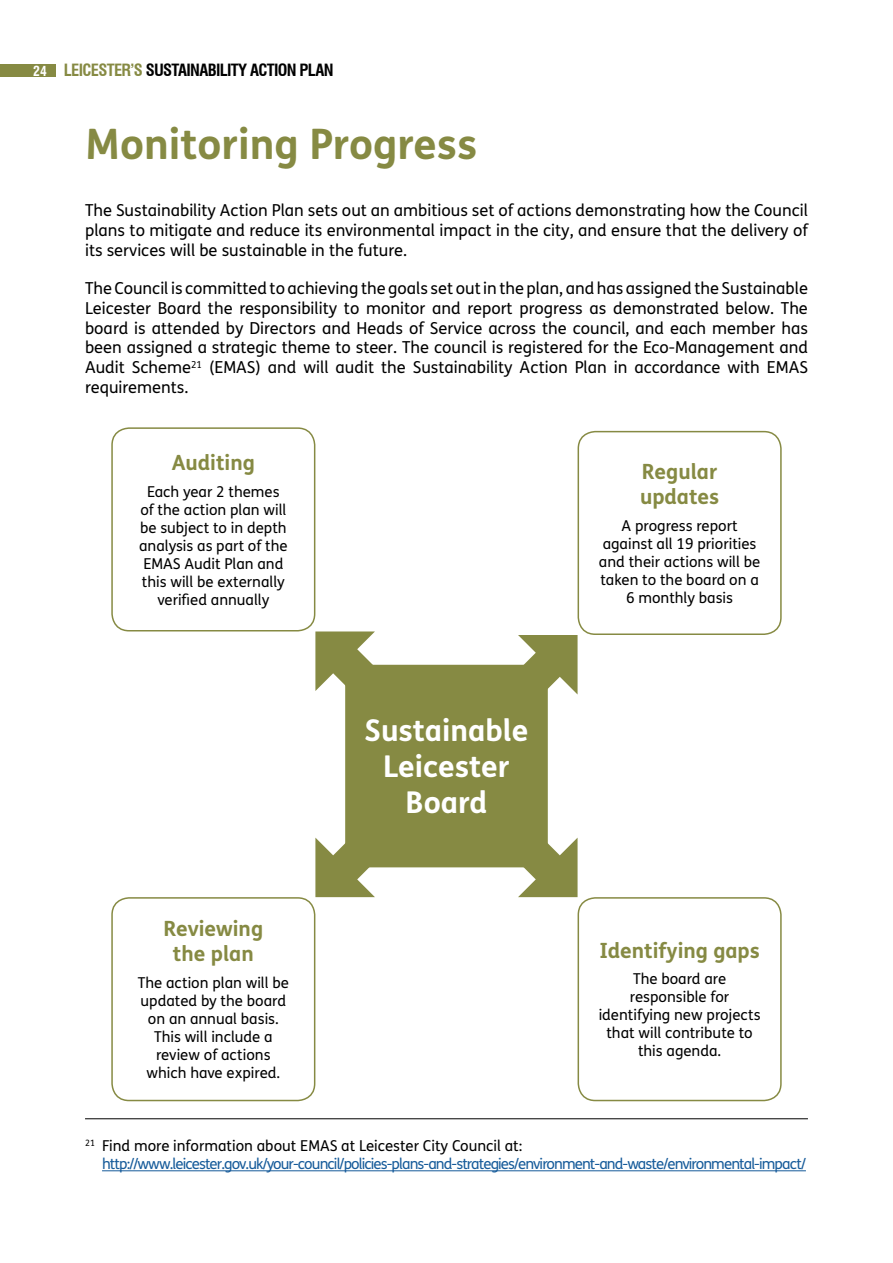
<style>
.page{position:relative;width:893px;height:1263px;background:#fff}
.page>*{position:absolute;margin:0;border:0;box-sizing:border-box;transform-origin:0 0}
.t1{font:700 42px "FS Me";color:#868a43}
.t2{font:700 30px/36px "FS Me";color:#fff;text-align:center}
.t3{font:700 21px/25.2px "FS Me";color:#868a43;text-align:center}
.t4{font:16.5px/19.8px "FS Me";color:#000;text-align:justify}
.t5{font:700 condensed 16.5px "Swiss 721 BT";letter-spacing:-.04em;color:#000}
.t6{font:15px/18px "FS Me";color:#000;text-align:center}
.t7{font:15px/18px "FS Me";letter-spacing:-.06em;color:#165b9a}
.s1{font-size:13.5px;color:#fff}
.s2{color:#868a43}
.s3{color:#000}
</style>
<div class="page">
<div style="left:0;top:64px;width:55px;height:13px;background:#868a43"></div>
<hr style="left:102px;top:1170px;width:704px;height:1px;background:#165b9a">
<hr style="left:85px;top:1118px;width:723px;height:1px;background:#000">
<div style="left:111px;top:427px;width:204px;height:204px;border:2px solid #868a43;border-radius:17px"></div>
<div style="left:345px;top:665px;width:203px;height:202px;background:#868a43;border-radius:17px"></div>
<div style="left:111px;top:897px;width:204px;height:204px;border:2px solid #868a43;border-radius:17px"></div>
<div style="left:578px;top:431px;width:204px;height:204px;border:2px solid #868a43;border-radius:17px"></div>
<div style="left:578px;top:897px;width:204px;height:204px;border:2px solid #868a43;border-radius:17px"></div>
<svg style="left:315px;top:631px;width:60px;height:60px"></svg>
<svg style="left:518px;top:635px;width:60px;height:59px"></svg>
<svg style="left:315px;top:838px;width:60px;height:59px"></svg>
<svg style="left:518px;top:838px;width:60px;height:59px"></svg>
<p class="t5" style="left:33px;top:60px;width:302px"><span class="s1">24</span> <span class="s2">LEICESTER’S</span> SUSTAINABILITY ACTION PLAN</p>
<h1 class="t1" style="left:85px;top:112px;width:394px">Monitoring Progress</h1>
<p class="t4" style="left:85px;top:200px;width:724px">The Sustainability Action Plan sets out an ambitious set of actions demonstrating how the Council plans to mitigate and reduce its environmental impact in the city, and ensure that the delivery of its services will be sustainable in the future.</p>
<p class="t4" style="left:85px;top:278px;width:724px">The Council is committed to achieving the goals set out in the plan, and has assigned the Sustainable Leicester Board the responsibility to monitor and report progress as demonstrated below. The board is attended by Directors and Heads of Service across the council, and each member has been assigned a strategic theme to steer. The council is registered for the Eco-Management and Audit Scheme<sup>21</sup> (EMAS) and will audit the Sustainability Action Plan in accordance with EMAS requirements.</p>
<p class="t3" style="left:172px;top:449px;width:85px">Auditing</p>
<p class="t6" style="left:139px;top:482px;width:150px">Each year 2 themes of the action plan will be subject to in depth analysis as part of the<br>EMAS Audit Plan and this will be externally verified annually</p>
<p class="t3" style="left:164px;top:915px;width:101px">Reviewing the plan</p>
<p class="t6" style="left:138px;top:973px;width:153px">The action plan will be updated by the board on an annual basis.<br>This will include a review of actions which have expired.</p>
<h2 class="t2" style="left:364px;top:711px;width:166px">Sustainable<br>Leicester<br>Board</h2>
<p class="t3" style="left:640px;top:458px;width:81px;text-align:left">Regular updates</p>
<p class="t6" style="left:599px;top:516px;width:163px">A progress report against all 19 priorities and their actions will be taken to the board on a<br>6 monthly basis</p>
<p class="t3" style="left:599px;top:937px;width:162px">Identifying gaps</p>
<p class="t6" style="left:599px;top:970px;width:163px">The board are responsible for identifying new projects that will contribute to this agenda.</p>
<p class="t7" style="left:102px;top:1137px;width:705px;text-indent:-17px"><sup>21</sup> <span class="s3">Find more information about EMAS at Leicester City Council at: </span>http://www.leicester.gov.uk/your-council/policies-plans-and-strategies/environment-and-waste/environmental-impact/</p>
</div>
